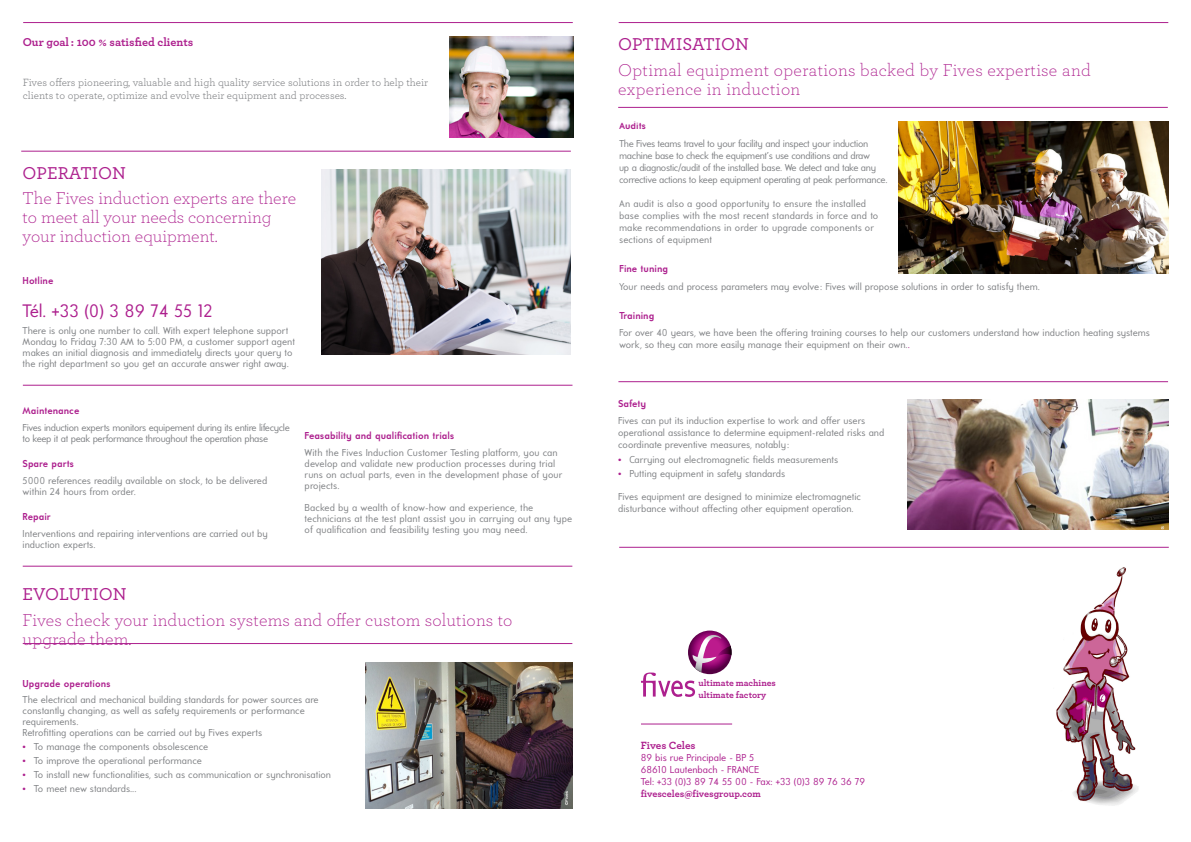
<style>
.page{position:relative;width:1191px;height:842px;background:#fff}
.page>*{position:absolute;margin:0;border:0;box-sizing:border-box;transform-origin:0 0}
.sitation{font:300 18px/19px "Archer";letter-spacing:.005em;color:#ad208e}
.sitation_titre{font:500 18px "Archer";color:#ad208e}
.NUM{font:18px "Universalis ADF Std";color:#ad208e}
.Rappel{font:700 12px "Archer";color:#ad208e}
.Rappel-2{font:11px/13.2px "Archer";color:#808285}
.t1{font:700 11px "Archer";letter-spacing:-.005em;color:#ad208e}
.labeur{font:10px/11px "Universalis ADF Std";color:#808285}
.labeur-2{font:10px/12px "Universalis ADF Std";letter-spacing:-.03em;color:#808285}
.titres{font:700 10px "Universalis ADF Std";color:#ad208e}
.t2{font:10px "Universalis ADF Std";color:#ad208e}
.t3{font:700 10px "Archer";color:#ad208e}
.Style_de_paragraphe{font:700 10px "Universalis ADF Std";color:#ad208e}
.t4{font:700 9.5px "Archer";color:#ad208e}
.s1{font-family:"Myriad Pro";font-size:12px;color:#ad208e}
.s2{color:#ad208e}
</style>
<div class="page">
<hr style="left:23px;top:22px;width:550px;height:1px;background:#ad208e">
<hr style="left:618px;top:22px;width:550px;height:1px;background:#ad208e">
<img style="left:321px;top:169px;width:250px;height:185px">
<hr style="left:21px;top:151px;width:550px;height:1px;background:#ad208e">
<img style="left:450px;top:36px;width:124px;height:101px">
<hr style="left:23px;top:643px;width:549px;height:1px;background:#ad208e">
<img style="left:365px;top:662px;width:207px;height:147px">
<img style="left:899px;top:122px;width:269px;height:152px">
<hr style="left:618px;top:107px;width:549px;height:1px;background:#ad208e">
<img style="left:907px;top:400px;width:261px;height:130px">
<img style="left:1056px;top:567px;width:82px;height:239px">
<hr style="left:23px;top:385px;width:549px;height:1px;background:#ad208e">
<hr style="left:23px;top:566px;width:549px;height:1px;background:#ad208e">
<hr style="left:618px;top:381px;width:550px;height:1px;background:#ad208e">
<hr style="left:619px;top:547px;width:549px;height:1px;background:#ad208e">
<svg style="left:688px;top:631px;width:43px;height:43px"></svg>
<svg style="left:641px;top:635px;width:91px;height:62px"></svg>
<hr style="left:641px;top:724px;width:91px;height:1px;background:#ad208e">
<p class="Rappel" style="left:23px;top:33px;width:172px">Our goal : 100 % satisfied clients</p>
<p class="Rappel-2" style="left:23px;top:75px;width:407px">Fives offers pioneering, valuable and high quality service solutions in order to help their clients to operate, optimize and evolve their equipment and processes.</p>
<p class="sitation_titre" style="left:23px;top:160px;width:105px">OPERATION</p>
<p class="sitation" style="left:23px;top:188px;width:275px">The Fives induction experts are there to meet all your needs concerning your induction equipment.</p>
<p class="titres" style="left:23px;top:275px;width:32px">Hotline</p>
<p class="NUM" style="left:23px;top:300px;width:191px">Tél. +33 (0) 3 89 74 55 12</p>
<p class="labeur" style="left:23px;top:325px;width:274px">There is only one number to call. With expert telephone support Monday to Friday 7:30 AM to 5:00 PM, a customer support agent makes an initial diagnosis and immediately directs your query to the right department so you get an accurate answer right away.</p>
<p class="titres" style="left:23px;top:405px;width:58px">Maintenance</p>
<p class="labeur-2" style="left:23px;top:422px;width:269px;line-height:11px">Fives induction experts monitors equipement during its entire lifecycle to keep it at peak performance throughout the operation phase</p>
<p class="titres" style="left:23px;top:457px;width:53px">Spare parts</p>
<p class="labeur" style="left:23px;top:475px;width:246px">5000 references readily available on stock, to be delivered within 24 hours from order.</p>
<p class="titres" style="left:23px;top:510px;width:30px">Repair</p>
<p class="labeur" style="left:23px;top:527px;width:247px">Interventions and repairing interventions are carried out by induction experts.</p>
<p class="titres" style="left:305px;top:430px;width:151px">Feasability and qualification trials</p>
<p class="labeur" style="left:305px;top:447px;width:259px">With the Fives Induction Customer Testing platform, you can develop and validate new production processes during trial runs on actual parts, even in the development phase of your projects.</p>
<p class="labeur" style="left:305px;top:502px;width:269px">Backed by a wealth of know-how and experience, the technicians at the test plant assist you in carrying out any type of qualification and feasibility testing you may need.</p>
<p class="sitation_titre" style="left:23px;top:581px;width:105px">EVOLUTION</p>
<p class="sitation" style="left:23px;top:609px;width:491px">Fives check your induction systems and offer custom solutions to upgrade them.</p>
<p class="titres" style="left:23px;top:677px;width:90px">Upgrade operations</p>
<p class="labeur" style="left:23px;top:694px;width:297px">The electrical and mechanical building standards for power sources are constantly changing, as well as safety requirements or performance requirements.</p>
<p class="labeur" style="left:23px;top:727px;width:241px">Retrofitting operations can be carried out by Fives experts</p>
<p class="labeur" style="left:23px;top:741px;width:187px"><span class="s1">•</span> To manage the components obsolescence</p>
<p class="labeur" style="left:23px;top:755px;width:181px"><span class="s1">•</span> To improve the operational performance</p>
<p class="labeur" style="left:23px;top:769px;width:310px"><span class="s1">•</span> To install new functionalities, such as communication or synchronisation</p>
<p class="labeur" style="left:23px;top:783px;width:115px"><span class="s1">•</span> To meet new standards...</p>
<p class="sitation_titre" style="left:618px;top:31px;width:132px">OPTIMISATION</p>
<p class="sitation" style="left:618px;top:60px;width:474px">Optimal equipment operations backed by Fives expertise and experience in induction</p>
<p class="Style_de_paragraphe" style="left:619px;top:120px;width:28px">Audits</p>
<p class="labeur-2" style="left:619px;top:137px;width:270px">The Fives teams travel to your facility and inspect your induction machine base to check the equipment’s use conditions and draw<br>up a diagnostic/audit of the installed base. We detect and take any corrective actions to keep equipment operating at peak performance.</p>
<p class="labeur" style="left:619px;top:197px;width:261px;line-height:12px">An audit is also a good opportunity to ensure the installed base complies with the most recent standards in force and to make recommendations in order to upgrade components or sections of equipment</p>
<p class="Style_de_paragraphe" style="left:619px;top:262px;width:50px">Fine tuning</p>
<p class="labeur" style="left:619px;top:280px;width:422px">Your needs and process parameters may evolve : Fives will propose solutions in order to satisfy them.</p>
<p class="Style_de_paragraphe" style="left:619px;top:309px;width:37px">Training</p>
<p class="labeur" style="left:619px;top:327px;width:532px;line-height:12px">For over 40 years, we have been the offering training courses to help our customers understand how induction heating systems work, so they can more easily manage their equipment on their own.<span class="s2">.</span></p>
<p class="titres" style="left:618px;top:398px;width:30px">Safety</p>
<p class="labeur" style="left:618px;top:414px;width:268px;line-height:12px">Fives can put its induction expertise to work and offer users operational assistance to determine equipment-related risks and coordinate preventive measures, notably :</p>
<p class="labeur" style="left:618px;top:453px;width:221px"><span class="s1">•</span> Carrying out electromagnetic fields measurements</p>
<p class="labeur" style="left:618px;top:467px;width:168px"><span class="s1">•</span> Putting equipment in safety standards</p>
<p class="labeur" style="left:618px;top:490px;width:244px;line-height:12px">Fives equipment are designed to minimize electromagnetic disturbance without affecting other equipment operation.</p>
<p class="t4" style="left:698px;top:675px;width:79px">ultimate machines</p>
<p class="t4" style="left:698px;top:687px;width:69px">ultimate factory</p>
<p class="t1" style="left:641px;top:736px;width:56px">Fives Celes</p>
<p class="t2" style="left:641px;top:751px;width:115px">89 bis rue Principale - BP 5</p>
<p class="t2" style="left:641px;top:763px;width:120px">68610 Lautenbach - FRANCE</p>
<p class="t2" style="left:641px;top:775px;width:226px">Tel: +33 (0)3 89 74 55 00 - Fax: +33 (0)3 89 76 36 79</p>
<p class="t3" style="left:641px;top:785px;width:122px">fivesceles@fivesgroup.com</p>
</div>
